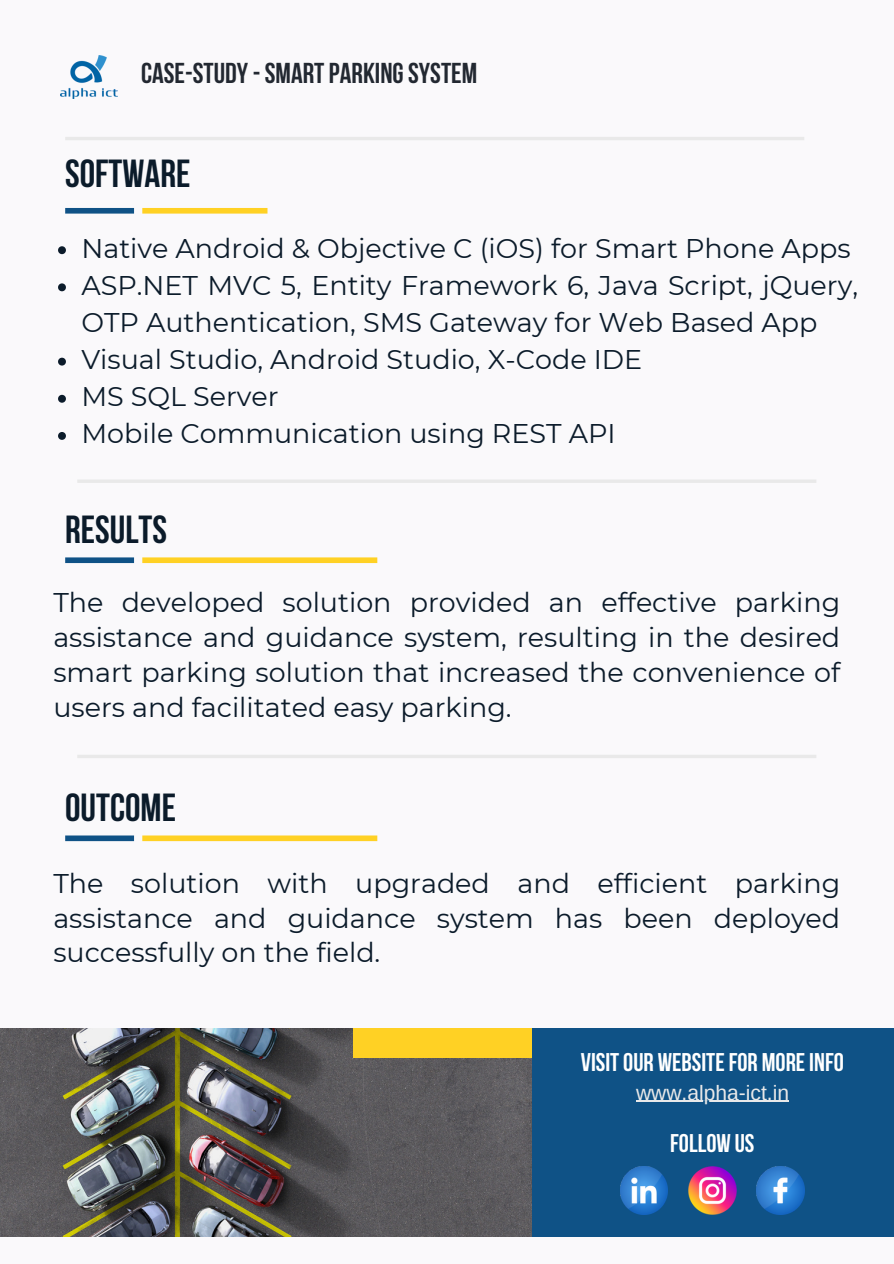
<style>
.page{position:relative;width:894px;height:1264px;background:#fff}
.page>*{position:absolute;margin:0;border:0;box-sizing:border-box;transform-origin:0 0}
.t1{font:700 39px "Bebas Neue";color:#0b1b2a}
.t2{font:700 28.65px "Bebas Neue";color:#222831}
.t3{font:27px/34.8px "Montserrat";color:#0b1b2a;text-align:justify}
.t4{font:700 25.5px "Bebas Neue";color:#fff}
.t5{font:21px "Arimo";color:#e9e9e9}
</style>
<div class="page">
<div style="left:0;top:0;width:893px;height:1263px;background:#faf9fb"></div>
<hr style="left:65px;top:137px;width:739px;height:3px;background:#e9e9e9">
<div style="left:531px;top:1028px;width:362px;height:208px;background:#0f5286"></div>
<img style="left:0;top:1028px;width:531px;height:208px">
<div style="left:353px;top:1028px;width:178px;height:29px;background:#ffd124"></div>
<div style="left:142px;top:557px;width:235px;height:6px;background:#ffd124"></div>
<div style="left:65px;top:557px;width:69px;height:6px;background:#0f5286"></div>
<div style="left:142px;top:835px;width:235px;height:6px;background:#ffd124"></div>
<div style="left:65px;top:835px;width:69px;height:6px;background:#0f5286"></div>
<img style="left:688px;top:1166px;width:49px;height:49px">
<img style="left:620px;top:1166px;width:47px;height:48px">
<img style="left:756px;top:1166px;width:48px;height:48px">
<hr style="left:636px;top:1100px;width:152px;height:1px;background:#e9e9e9">
<hr style="left:77px;top:755px;width:739px;height:3px;background:#e9e9e9">
<img style="left:61px;top:55px;width:56px;height:43px">
<hr style="left:77px;top:479px;width:739px;height:4px;background:#e9e9e9">
<div style="left:142px;top:208px;width:125px;height:5px;background:#ffd124"></div>
<div style="left:65px;top:208px;width:69px;height:5px;background:#0f5286"></div>
<svg style="left:58px;top:246px;width:8px;height:8px"></svg>
<svg style="left:58px;top:283px;width:8px;height:8px"></svg>
<svg style="left:58px;top:358px;width:8px;height:7px"></svg>
<svg style="left:58px;top:395px;width:8px;height:8px"></svg>
<svg style="left:58px;top:432px;width:8px;height:8px"></svg>
<p class="t2" style="left:141px;top:61px;width:337px">CASE-STUDY-SMARTPARKINGSYSTEM</p>
<h4 class="t1" style="left:65px;top:157px;width:127px">SOFTWARE</h4>
<p class="t3" style="left:81px;top:230px;width:770px">Native Android &amp; Objective C (iOS) for Smart Phone Apps</p>
<h4 class="t3" style="left:81px;top:266px;width:778px;line-height:37.2px">ASP.NET MVC 5, Entity Framework 6, Java Script, jQuery,<br>OTP Authentication, SMS Gateway for Web Based App</h4>
<p class="t3" style="left:81px;top:342px;width:562px">Visual Studio, Android Studio, X-Code IDE</p>
<p class="t3" style="left:81px;top:379px;width:199px">MS SQL Server</p>
<p class="t3" style="left:81px;top:416px;width:535px">Mobile Communication using REST API</p>
<p class="t1" style="left:65px;top:514px;width:103px">RESULTS</p>
<p class="t3" style="left:53px;top:585px;width:788px">The developed solution provided an effective parking assistance and guidance system, resulting in the desired smart parking solution that increased the convenience of users and facilitated easy parking.</p>
<h1 class="t1" style="left:65px;top:791px;width:112px">OUTCOME</h1>
<p class="t3" style="left:53px;top:865px;width:788px">The solution with upgraded and efficient parking assistance and guidance system has been deployed successfully on the field.</p>
<h3 class="t4" style="left:580px;top:1051px;width:264px">VISITOUR WEBSITEFOR MOREINFO</h3>
<p class="t5" style="left:636px;top:1080px;width:154px">www.alpha-ict.in</p>
<h1 class="t4" style="left:670px;top:1132px;width:86px">FOLLOW US</h1>
</div>
